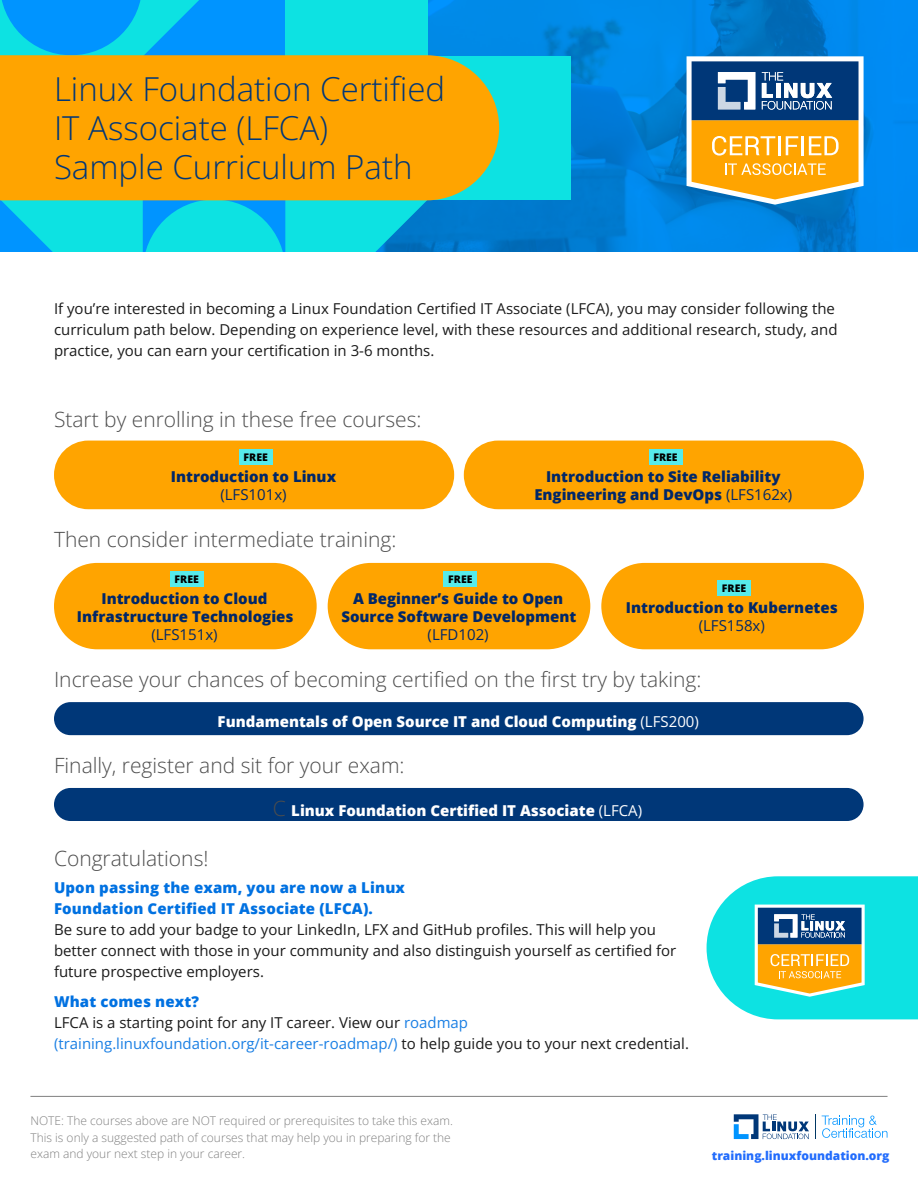
<style>
.page{position:relative;width:918px;height:1188px;background:#fff}
.page>*{position:absolute;margin:0;border:0;box-sizing:border-box;transform-origin:0 0}
.t1{font:300 33px "Open Sans";color:#003778}
.t2{font:300 21px "Open Sans";color:#4d4d4d}
.t3{font:15px/21px "Open Sans";color:#1a1a1a}
.t4{font:800 15px/18px "Open Sans";color:#002768;text-align:center}
.t5{font:800 15px "Open Sans";color:#fff}
.t6{font:800 15px/21px "Open Sans";letter-spacing:.01em;color:#0071e1}
.t7{font:15px "Open Sans";color:#002768}
.t8{font:300 12px/16.5px "Open Sans";color:#808080}
.t9{font:800 12px "Open Sans";color:#226cfc}
.FREE_Label_-_on_White{font:800 10.5px "Open Sans";color:#000}
.s1{font-weight:400}
.s2{font-weight:300;font-size:21px;color:#4d4d4d}
.s3{color:#1a7fe4}
</style>
<div class="page">
<svg style="left:428px;top:0;width:490px;height:252px"></svg>
<div style="left:143px;top:199px;width:142px;height:143px;background:#0094ff"></div>
<div style="left:143px;top:0;width:142px;height:57px;background:#0094ff"></div>
<svg style="left:285px;top:200px;width:143px;height:52px"></svg>
<div style="left:143px;top:199px;width:142px;height:143px;background:#0de2e2;border-radius:50%"></div>
<div style="left:285px;top:0;width:143px;height:57px;background:#0de2e2"></div>
<div style="left:428px;top:56px;width:142px;height:144px;background:#0de2e2"></div>
<svg style="left:0;top:0;width:199px;height:253px"></svg>
<div style="left:0;top:55px;width:499px;height:145px;background:#ffa400"></div>
<svg style="left:687px;top:56px;width:177px;height:149px"></svg>
<div style="left:0;top:253px;width:918px;height:935px;background:#fff"></div>
<div style="left:54px;top:441px;width:400px;height:68px;background:#ffa400;border-radius:34px"></div>
<div style="left:239px;top:450px;width:33px;height:15px;background:#56ebeb"></div>
<div style="left:464px;top:441px;width:400px;height:68px;background:#ffa400;border-radius:34px"></div>
<div style="left:649px;top:450px;width:33px;height:15px;background:#56ebeb"></div>
<div style="left:54px;top:563px;width:263px;height:86px;background:#ffa400;border-radius:43px"></div>
<div style="left:170px;top:572px;width:33px;height:15px;background:#56ebeb"></div>
<div style="left:328px;top:563px;width:262px;height:86px;background:#ffa400;border-radius:43px"></div>
<div style="left:444px;top:572px;width:33px;height:15px;background:#56ebeb"></div>
<div style="left:601px;top:563px;width:263px;height:86px;background:#ffa400;border-radius:43px"></div>
<div style="left:717px;top:581px;width:34px;height:15px;background:#56ebeb"></div>
<div style="left:54px;top:702px;width:810px;height:33px;background:#003778;border-radius:17px"></div>
<div style="left:54px;top:788px;width:810px;height:33px;background:#003778;border-radius:17px"></div>
<svg style="left:707px;top:876px;width:211px;height:143px"></svg>
<hr style="left:30px;top:1096px;width:858px;height:1px;background:#808080">
<svg style="left:734px;top:1114px;width:75px;height:25px"></svg>
<svg style="left:815px;top:1114px;width:1px;height:25px"></svg>
<svg style="left:822px;top:1116px;width:65px;height:22px"></svg>
<h1 class="t1" style="left:54px;top:67px;width:393px">Linux Foundation Certified</h1>
<h1 class="t1" style="left:54px;top:106px;width:276px">IT Associate (LFCA)</h1>
<h1 class="t1" style="left:54px;top:145px;width:360px">Sample Curriculum Path</h1>
<p class="t3" style="left:54px;top:298px;width:785px">If you’re interested in becoming a Linux Foundation Certified IT Associate (LFCA), you may consider following the curriculum path below. Depending on experience level, with these resources and additional research, study, and practice, you can earn your certification in 3-6 months.</p>
<p class="t2" style="left:54px;top:405px;width:369px">Start by enrolling in these free courses:</p>
<p class="FREE_Label_-_on_White" style="left:244px;top:449px;width:26px">FREE</p>
<p class="t4" style="left:171px;top:467px;width:167px">Introduction to Linux</p>
<p class="t7" style="left:220px;top:484px;width:68px">(LFS101x)</p>
<p class="FREE_Label_-_on_White" style="left:653px;top:449px;width:26px">FREE</p>
<p class="t4" style="left:534px;top:467px;width:259px">Introduction to Site Reliability<br>Engineering and DevOps <span class="s1">(LFS162x)</span></p>
<p class="t2" style="left:54px;top:525px;width:344px">Then consider intermediate training:</p>
<p class="FREE_Label_-_on_White" style="left:175px;top:572px;width:26px">FREE</p>
<p class="t4" style="left:77px;top:589px;width:218px">Introduction to Cloud<br>Infrastructure Technologies <span class="s1">(LFS151x)</span></p>
<p class="FREE_Label_-_on_White" style="left:448px;top:572px;width:26px">FREE</p>
<p class="t4" style="left:341px;top:589px;width:237px">A Beginner’s Guide to Open<br>Source Software Development <span class="s1">(LFD102)</span></p>
<p class="FREE_Label_-_on_White" style="left:722px;top:581px;width:26px">FREE</p>
<p class="t4" style="left:626px;top:598px;width:213px">Introduction to Kubernetes <span class="s1">(LFS158x)</span></p>
<p class="t2" style="left:54px;top:665px;width:649px">Increase your chances of becoming certified on the first try by taking:</p>
<p class="t5" style="left:218px;top:710px;width:483px">Fundamentals of Open Source IT and Cloud Computing <span class="s1">(LFS200)</span></p>
<p class="t2" style="left:54px;top:751px;width:352px">Finally, register and sit for your exam:</p>
<p class="t5" style="left:273px;top:799px;width:371px"><span class="s2">C</span> Linux Foundation Certified IT Associate <span class="s1">(LFCA)</span></p>
<p class="t2" style="left:54px;top:844px;width:156px">Congratulations!</p>
<p class="t6" style="left:54px;top:876px;width:353px">Upon passing the exam, you are now a Linux<br>Foundation Certified IT Associate (LFCA).</p>
<p class="t3" style="left:54px;top:918px;width:624px">Be sure to add your badge to your LinkedIn, LFX and GitHub profiles. This will help you better connect with those in your community and also distinguish yourself as certified for future prospective employers.</p>
<p class="t6" style="left:54px;top:990px;width:147px">What comes next?</p>
<p class="t3" style="left:54px;top:1011px;width:637px">LFCA is a starting point for any IT career. View our <span class="s3">roadmap (training.linuxfoundation.org/it-career-roadmap/)</span> to help guide you to your next credential.</p>
<p class="t8" style="left:30px;top:1112px;width:424px">NOTE: The courses above are NOT required or prerequisites to take this exam.<br>This is only a suggested path of courses that may help you in preparing for the exam and your next step in your career.</p>
<p class="t9" style="left:712px;top:1146px;width:179px">training.linuxfoundation.org</p>
</div>
